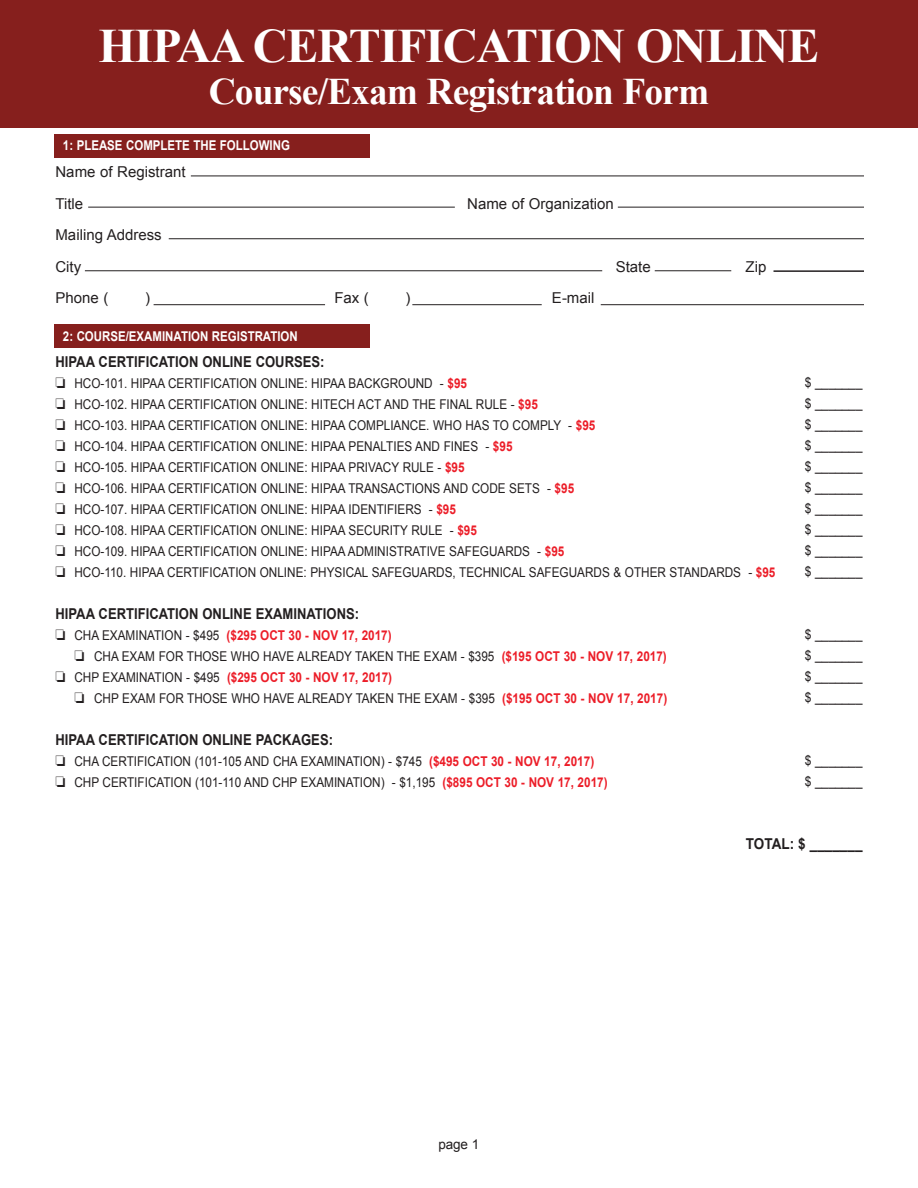
<style>
.page{position:relative;width:918px;height:1188px;background:#fff}
.page>*{position:absolute;margin:0;border:0;box-sizing:border-box;transform-origin:0 0}
.t1{font:700 48px "Times New Roman";letter-spacing:-.025em;color:#fff}
.t2{font:700 37.5px "Times New Roman";letter-spacing:-.025em;color:#fff}
.t3{font:700 15px "Arial";color:#231f20;scale:.87 1}
.t4{font:15px/31.5px "Arial";color:#231f20}
.t5{font:700 15px "Arial";color:#231f20;scale:.9 1}
.t6{font:13.5px/21px "Arial";color:#231f20;scale:.87 1}
.t7{font:13.5px/21px "Arial";color:#231f20;text-align:justify;scale:.9 1}
.t8{font:700 13.5px "Arial";color:#ec1d28;scale:.87 1}
.t9{font:700 13.5px "Arial";color:#fff;scale:.85 1}
.t10{font:13.5px "Arial";color:#231f20}
.s1{font-weight:700;color:#ec1d28}
.s2{color:#231f20}
.s3{font-weight:400;color:#231f20}
</style>
<div class="page">
<div style="left:54px;top:134px;width:316px;height:23px;background:#861f1d"></div>
<div style="left:0;top:0;width:918px;height:127px;background:#861f1d"></div>
<hr style="left:154px;top:304px;width:171px;height:1px;background:#231f20">
<hr style="left:85px;top:270px;width:517px;height:1px;background:#231f20">
<hr style="left:169px;top:238px;width:695px;height:1px;background:#231f20">
<hr style="left:88px;top:207px;width:367px;height:1px;background:#231f20">
<hr style="left:618px;top:207px;width:246px;height:1px;background:#231f20">
<hr style="left:191px;top:176px;width:673px;height:1px;background:#231f20">
<hr style="left:655px;top:270px;width:76px;height:1px;background:#231f20">
<hr style="left:774px;top:270px;width:90px;height:2px;background:#231f20">
<hr style="left:412px;top:304px;width:130px;height:1px;background:#231f20">
<hr style="left:601px;top:304px;width:263px;height:1px;background:#231f20">
<div style="left:54px;top:325px;width:316px;height:23px;background:#861f1d"></div>
<h1 class="t1" style="left:98px;top:19px;width:723px">hipaa CertifiCation online</h1>
<h2 class="t2" style="left:209px;top:71px;width:502px">Course/exam registration form</h2>
<p class="t9" style="left:63px;top:138px;width:269px">1: PLEASE COMPLETE THE FOLLOWING</p>
<p class="t4" style="left:56px;top:156px;width:132px">NAME OF REGISTRANT<br>TITLE</p>
<p class="t4" style="left:55px;top:219px;width:108px">MAILING ADDRESS<br>CITY</p>
<p class="t4" style="left:467px;top:188px;width:148px">NAME OF ORGANIZATION</p>
<p class="t4" style="left:616px;top:251px;width:37px">STATE</p>
<p class="t4" style="left:746px;top:251px;width:22px">ZIP</p>
<p class="t4" style="left:55px;top:282px;width:54px">PHONE (</p>
<p class="t4" style="left:145px;top:282px;width:6px">)</p>
<p class="t4" style="left:334px;top:282px;width:36px">FAX (</p>
<p class="t4" style="left:406px;top:282px;width:6px">)</p>
<p class="t4" style="left:552px;top:282px;width:44px">E-MAIL</p>
<p class="t9" style="left:63px;top:329px;width:278px">2: COURSE/EXAMINATION REGISTRATION</p>
<p class="t3" style="left:56px;top:354px;width:311px">HIPAA CERTIFICATION ONLINE COURSES:</p>
<p class="t6" style="left:56px;top:373px;width:829px">❏ HCO-101. HIPAA CERTIFICATION ONLINE: HIPAA BACKGROUND - <span class="s1">$95<br></span>❏ HCO-102. HIPAA CERTIFICATION ONLINE: HITECH ACT AND THE FINAL RULE - <span class="s1">$95<br></span>❏ HCO-103. HIPAA CERTIFICATION ONLINE: HIPAA COMPLIANCE. WHO HAS TO COMPLY - <span class="s1">$95<br></span>❏ HCO-104. HIPAA CERTIFICATION ONLINE: HIPAA PENALTIES AND FINES - <span class="s1">$95<br></span>❏ HCO-105. HIPAA CERTIFICATION ONLINE: HIPAA PRIVACY RULE - <span class="s1">$95<br></span>❏ HCO-106. HIPAA CERTIFICATION ONLINE: HIPAA TRANSACTIONS AND CODE SETS - <span class="s1">$95<br></span>❏ HCO-107. HIPAA CERTIFICATION ONLINE: HIPAA IDENTIFIERS - <span class="s1">$95<br></span>❏ HCO-108. HIPAA CERTIFICATION ONLINE: HIPAA SECURITY RULE - <span class="s1">$95<br></span>❏ HCO-109. HIPAA CERTIFICATION ONLINE: HIPAA ADMINISTRATIVE SAFEGUARDS - <span class="s1">$95<br></span>❏ HCO-110. HIPAA CERTIFICATION ONLINE: PHYSICAL SAFEGUARDS, TECHNICAL SAFEGUARDS &amp; OTHER STANDARDS - <span class="s1">$95</span></p>
<p class="t3" style="left:56px;top:606px;width:351px">HIPAA CERTIFICATION ONLINE EXAMINATIONS:</p>
<p class="t8" style="left:56px;top:628px;width:388px"><span class="s2">❏</span> <span class="s3">CHA EXAMINATION - $495</span> ($295 OCT 30 - NOV 17, 2017)</p>
<p class="t6" style="left:74px;top:646px;width:682px">❏ CHA EXAM FOR THOSE WHO HAVE ALREADY TAKEN THE EXAM - $395 <span class="s1">($195 OCT 30 - NOV 17, 2017)</span></p>
<p class="t8" style="left:56px;top:670px;width:388px"><span class="s2">❏</span> <span class="s3">CHP EXAMINATION - $495</span> ($295 OCT 30 - NOV 17, 2017)</p>
<p class="t6" style="left:74px;top:688px;width:683px">❏ CHP EXAM FOR THOSE WHO HAVE ALREADY TAKEN THE EXAM - $395 <span class="s1">($195 OCT 30 - NOV 17, 2017)</span></p>
<p class="t3" style="left:56px;top:732px;width:321px">HIPAA CERTIFICATION ONLINE PACKAGES:</p>
<p class="t6" style="left:56px;top:751px;width:636px">❏ CHA CERTIFICATION (101-105 AND CHA EXAMINATION) - $745 <span class="s1">($495 OCT 30 - NOV 17, 2017)<br></span>❏ CHP CERTIFICATION (101-110 AND CHP EXAMINATION) - $1,195 <span class="s1">($895 OCT 30 - NOV 17, 2017)</span></p>
<p class="t7" style="left:805px;top:372px;width:66px">$ _______ $ _______ $ _______ $ _______ $ _______ $ _______ $ _______ $ _______ $ _______ $ _______</p>
<p class="t7" style="left:805px;top:624px;width:66px">$ _______ $ _______ $ _______ $ _______</p>
<p class="t7" style="left:805px;top:750px;width:66px">$ _______ $ _______</p>
<p class="t10" style="left:439px;top:1137px;width:42px">PAGE 1</p>
<p class="t5" style="left:746px;top:836px;width:131px">TOTAL: $ _______</p>
</div>
